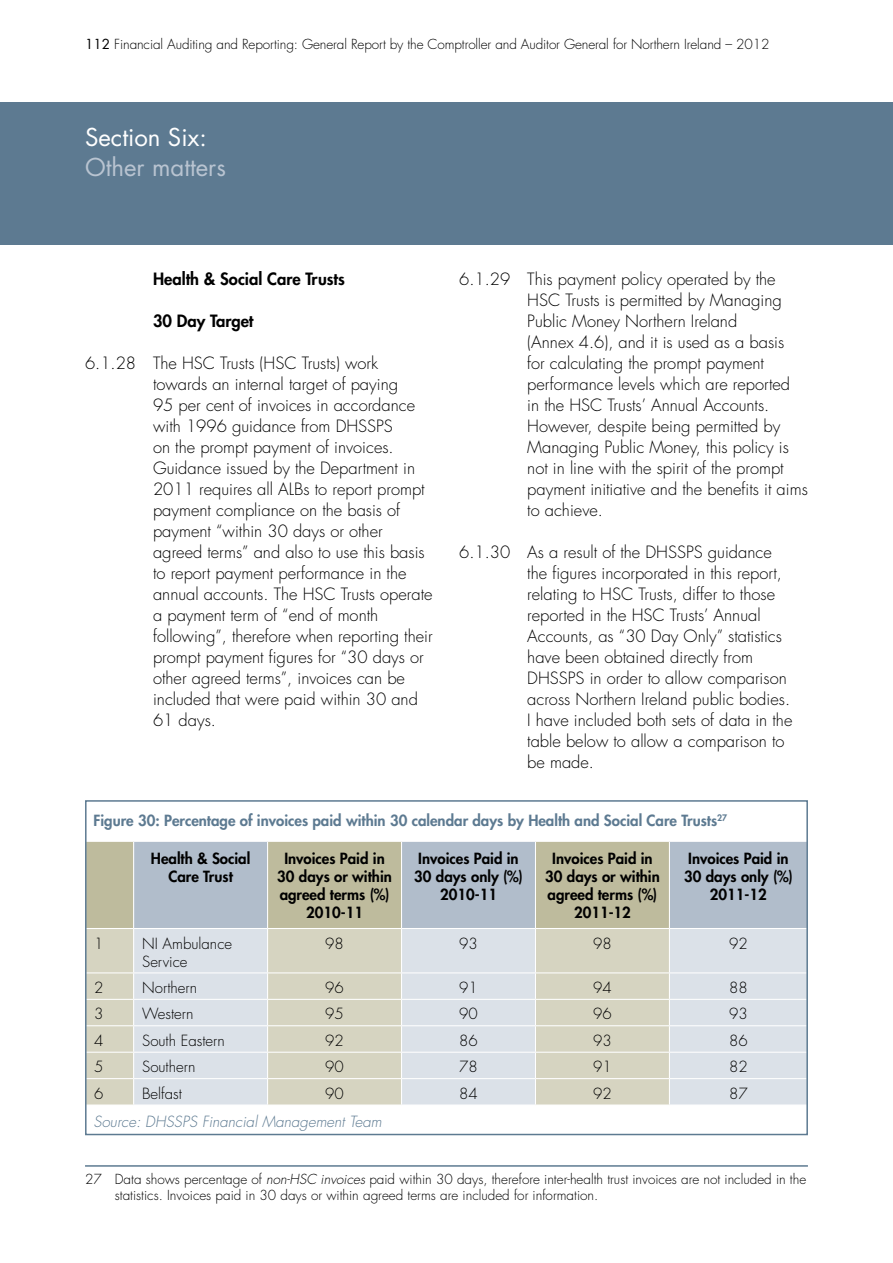
<style>
.page{position:relative;width:893px;height:1263px;background:#fff}
.page>*{position:absolute;margin:0;border:0;box-sizing:border-box;transform-origin:0 0}
.t1{font:24px "Futura";color:#b9c4d1}
.t2{font:24px "Futura";color:#fff}
.t3{font:300 16.5px/21px "Futura";color:#000}
.t4{font:800 16.5px "Futura";color:#000}
.t5{font:800 15px/18px "Futura";color:#000;text-align:center}
.t6{font:300 15px/18px "Futura";color:#000}
.t7{font:800 15px "Futura";color:#5d7a91}
.t8{font:italic 300 15px "Futura";color:#5d7a91}
.t9{font:300 13.5px/15.8px "Futura";color:#000}
.s1{font-weight:400}
.s2{font-style:italic}
</style>
<div class="page">
<div style="left:0;top:102px;width:893px;height:142px;background:#5d7a91"></div>
<hr style="left:85px;top:1165px;width:723px;height:2px;background:#5d7a91">
<div style="left:88px;top:842px;width:45px;height:86px;background:#bebb9d"></div>
<svg style="left:134px;top:842px;width:671px;height:86px;background:#b6bcb8"></svg>
<div style="left:88px;top:929px;width:45px;height:175px;background:#d6d4c1"></div>
<svg style="left:134px;top:929px;width:671px;height:175px;background:#d9dcd8"></svg>
<hr style="left:85px;top:972px;width:49px;height:1px;background:#fff">
<hr style="left:134px;top:972px;width:134px;height:1px;background:#fff">
<hr style="left:268px;top:972px;width:134px;height:1px;background:#fff">
<hr style="left:402px;top:972px;width:133px;height:1px;background:#fff">
<hr style="left:535px;top:972px;width:134px;height:1px;background:#fff">
<hr style="left:669px;top:972px;width:139px;height:1px;background:#fff">
<hr style="left:85px;top:999px;width:49px;height:1px;background:#fff">
<hr style="left:134px;top:999px;width:134px;height:1px;background:#fff">
<hr style="left:268px;top:999px;width:134px;height:1px;background:#fff">
<hr style="left:402px;top:999px;width:133px;height:1px;background:#fff">
<hr style="left:535px;top:999px;width:134px;height:1px;background:#fff">
<hr style="left:669px;top:999px;width:139px;height:1px;background:#fff">
<hr style="left:85px;top:1025px;width:49px;height:1px;background:#fff">
<hr style="left:134px;top:1025px;width:134px;height:1px;background:#fff">
<hr style="left:268px;top:1025px;width:134px;height:1px;background:#fff">
<hr style="left:402px;top:1025px;width:133px;height:1px;background:#fff">
<hr style="left:535px;top:1025px;width:134px;height:1px;background:#fff">
<hr style="left:669px;top:1025px;width:139px;height:1px;background:#fff">
<hr style="left:85px;top:1052px;width:49px;height:1px;background:#fff">
<hr style="left:134px;top:1052px;width:134px;height:1px;background:#fff">
<hr style="left:268px;top:1052px;width:134px;height:1px;background:#fff">
<hr style="left:402px;top:1052px;width:133px;height:1px;background:#fff">
<hr style="left:535px;top:1052px;width:134px;height:1px;background:#fff">
<hr style="left:669px;top:1052px;width:139px;height:1px;background:#fff">
<hr style="left:85px;top:1078px;width:49px;height:1px;background:#fff">
<hr style="left:134px;top:1078px;width:134px;height:1px;background:#fff">
<hr style="left:268px;top:1078px;width:134px;height:1px;background:#fff">
<hr style="left:402px;top:1078px;width:133px;height:1px;background:#fff">
<hr style="left:535px;top:1078px;width:134px;height:1px;background:#fff">
<hr style="left:669px;top:1078px;width:139px;height:1px;background:#fff">
<hr style="left:267px;top:842px;width:1px;height:86px;background:#fff">
<hr style="left:401px;top:842px;width:1px;height:86px;background:#fff">
<hr style="left:535px;top:842px;width:1px;height:86px;background:#fff">
<hr style="left:669px;top:842px;width:1px;height:86px;background:#fff">
<hr style="left:267px;top:929px;width:1px;height:43px;background:#fff">
<svg style="left:267px;top:973px;width:1px;height:131px"></svg>
<hr style="left:401px;top:929px;width:1px;height:43px;background:#fff">
<hr style="left:535px;top:929px;width:1px;height:43px;background:#fff">
<svg style="left:401px;top:973px;width:1px;height:131px"></svg>
<svg style="left:535px;top:973px;width:1px;height:131px"></svg>
<hr style="left:669px;top:929px;width:1px;height:43px;background:#fff">
<svg style="left:669px;top:973px;width:1px;height:131px"></svg>
<div style="left:85px;top:800px;width:723px;height:335px;border:2px solid #5d7a91"></div>
<p class="t9" style="left:85px;top:36px;width:686px"><span class="s1">112</span> Financial Auditing and Reporting: General Report by the Comptroller and Auditor General for Northern Ireland – 2012</p>
<h1 class="t2" style="left:85px;top:121px;width:123px">Section Six:</h1>
<h1 class="t1" style="left:85px;top:151px;width:142px">Other matters</h1>
<p class="t4" style="left:153px;top:268px;width:193px">Health &amp; Social Care Trusts</p>
<p class="t4" style="left:153px;top:310px;width:102px">30 Day Target</p>
<p class="t3" style="left:153px;top:353px;width:281px;text-indent:-68px">6.1.28 The HSC Trusts (HSC Trusts) work towards an internal target of paying<br>95 per cent of invoices in accordance with 1996 guidance from DHSSPS<br>on the prompt payment of invoices.<br>Guidance issued by the Department in 2011 requires all ALBs to report prompt payment compliance on the basis of payment “within 30 days or other agreed terms” and also to use this basis to report payment performance in the annual accounts. The HSC Trusts operate a payment term of “end of month following”, therefore when reporting their prompt payment figures for “30 days or other agreed terms”, invoices can be included that were paid within 30 and 61 days.</p>
<p class="t3" style="left:527px;top:269px;width:282px;text-indent:-68px">6.1.29 This payment policy operated by the HSC Trusts is permitted by Managing Public Money Northern Ireland<br>(Annex 4.6), and it is used as a basis<br>for calculating the prompt payment performance levels which are reported<br>in the HSC Trusts’ Annual Accounts.<br>However, despite being permitted by Managing Public Money, this policy is not in line with the spirit of the prompt payment initiative and the benefits it aims to achieve.</p>
<p class="t3" style="left:527px;top:542px;width:267px;text-indent:-68px">6.1.30 As a result of the DHSSPS guidance the figures incorporated in this report, relating to HSC Trusts, differ to those reported in the HSC Trusts’ Annual Accounts, as “30 Day Only” statistics have been obtained directly from DHSSPS in order to allow comparison across Northern Ireland public bodies.<br>I have included both sets of data in the table below to allow a comparison to be made.</p>
<p class="t7" style="left:94px;top:810px;width:635px">Figure 30: Percentage of invoices paid within 30 calendar days by Health and Social Care Trusts<sup>27</sup></p>
<p class="t5" style="left:151px;top:849px;width:101px">Health &amp; Social<br>Care Trust</p>
<p class="t5" style="left:277px;top:849px;width:116px">Invoices Paid in<br>30 days or within agreed terms (%)<br>2010-11</p>
<p class="t5" style="left:414px;top:849px;width:110px">Invoices Paid in<br>30 days only (%)<br>2010-11</p>
<p class="t5" style="left:545px;top:849px;width:116px">Invoices Paid in<br>30 days or within agreed terms (%)<br>2011-12</p>
<p class="t5" style="left:684px;top:849px;width:110px">Invoices Paid in<br>30 days only (%)<br>2011-12</p>
<p class="t6" style="left:94px;top:934px;width:11px">1</p>
<p class="t6" style="left:142px;top:934px;width:91px">NI Ambulance<br>Service</p>
<p class="t6" style="left:325px;top:934px;width:20px">98</p>
<p class="t6" style="left:459px;top:934px;width:20px">93</p>
<p class="t6" style="left:593px;top:934px;width:20px">98</p>
<p class="t6" style="left:729px;top:934px;width:20px">92</p>
<p class="t6" style="left:94px;top:979px;width:11px">2</p>
<p class="t6" style="left:142px;top:979px;width:57px">Northern</p>
<p class="t6" style="left:325px;top:979px;width:20px">96</p>
<p class="t6" style="left:459px;top:979px;width:20px">91</p>
<p class="t6" style="left:593px;top:979px;width:20px">94</p>
<p class="t6" style="left:729px;top:979px;width:20px">88</p>
<p class="t6" style="left:94px;top:1005px;width:11px">3</p>
<p class="t6" style="left:142px;top:1005px;width:53px">Western</p>
<p class="t6" style="left:325px;top:1005px;width:20px">95</p>
<p class="t6" style="left:459px;top:1005px;width:20px">90</p>
<p class="t6" style="left:593px;top:1005px;width:20px">96</p>
<p class="t6" style="left:729px;top:1005px;width:20px">93</p>
<p class="t6" style="left:94px;top:1031px;width:11px">4</p>
<p class="t6" style="left:142px;top:1031px;width:84px">South Eastern</p>
<p class="t6" style="left:325px;top:1031px;width:20px">92</p>
<p class="t6" style="left:459px;top:1031px;width:20px">86</p>
<p class="t6" style="left:593px;top:1031px;width:20px">93</p>
<p class="t6" style="left:729px;top:1031px;width:20px">86</p>
<p class="t6" style="left:94px;top:1058px;width:11px">5</p>
<p class="t6" style="left:142px;top:1058px;width:55px">Southern</p>
<p class="t6" style="left:325px;top:1058px;width:20px">90</p>
<p class="t6" style="left:459px;top:1058px;width:20px">78</p>
<p class="t6" style="left:593px;top:1058px;width:20px">91</p>
<p class="t6" style="left:729px;top:1058px;width:20px">82</p>
<p class="t6" style="left:94px;top:1084px;width:11px">6</p>
<p class="t6" style="left:142px;top:1084px;width:41px">Belfast</p>
<p class="t6" style="left:325px;top:1084px;width:20px">90</p>
<p class="t6" style="left:459px;top:1084px;width:20px">84</p>
<p class="t6" style="left:593px;top:1084px;width:20px">92</p>
<p class="t6" style="left:729px;top:1084px;width:20px">87</p>
<p class="t8" style="left:94px;top:1111px;width:290px">Source: DHSSPS Financial Management Team</p>
<p class="t9" style="left:115px;top:1171px;width:693px;text-indent:-30px">27 Data shows percentage of <span class="s2">non-HSC invoices</span> paid within 30 days, therefore inter-health trust invoices are not included in the statistics. Invoices paid in 30 days or within agreed terms are included for information.</p>
</div>
